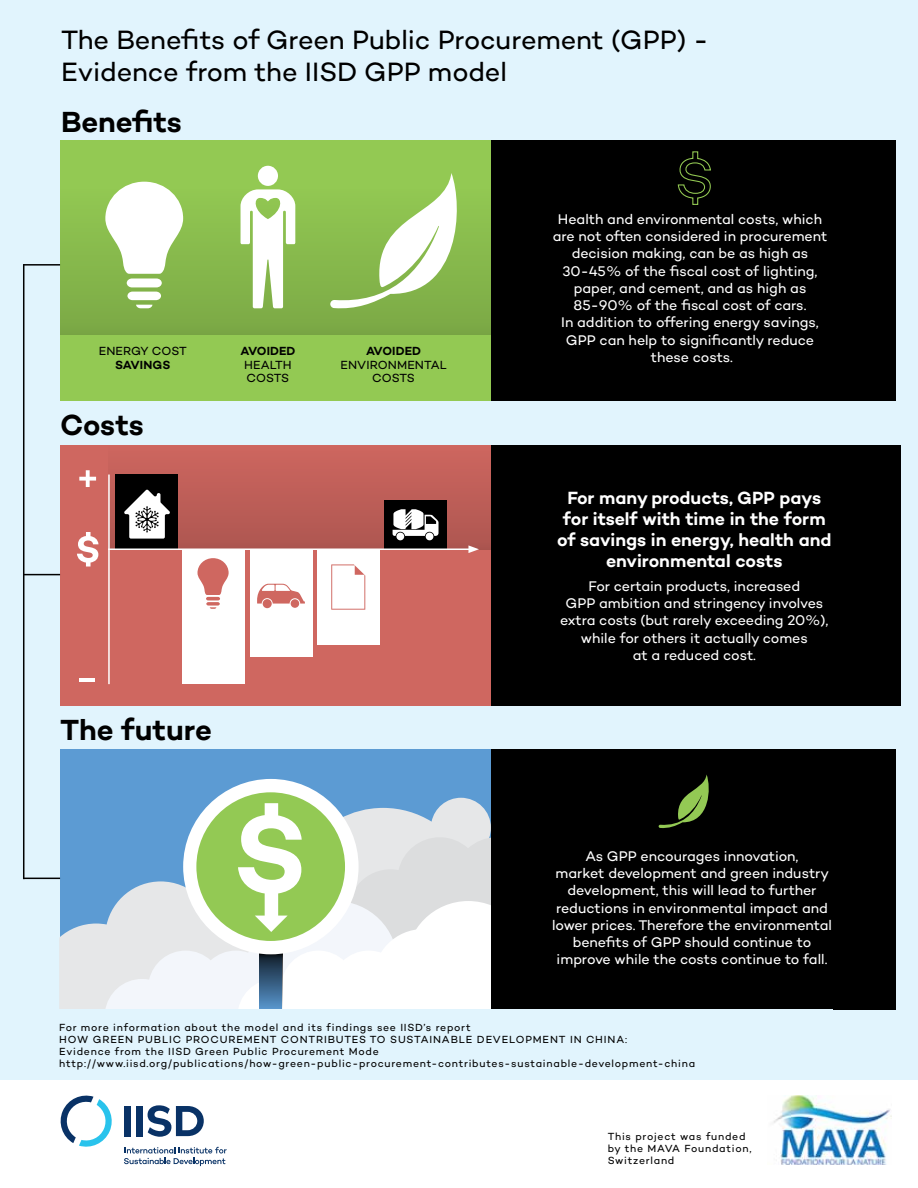
<style>
.page{position:relative;width:918px;height:1188px;background:#fff}
.page>*{position:absolute;margin:0;border:0;box-sizing:border-box;transform-origin:0 0}
.t1{font:600 29.7px "Campton";letter-spacing:-.005em;color:#000}
.t2{font:27px/32.4px "Campton";letter-spacing:-.005em;color:#000}
.t3{font:600 18px/21px "Campton";letter-spacing:-.005em;color:#fff;text-align:center}
.t4{font:14.25px/17.2px "Campton";letter-spacing:-.005em;color:#fff;text-align:center}
.t5{font:12px/13.5px "Campton";letter-spacing:.01em;color:#000}
.t6{font:600 12px "Campton";letter-spacing:.01em;color:#000}
.t7{font:10.5px/12px "Campton";letter-spacing:.07em;color:#000}
</style>
<div class="page">
<div style="left:0;top:0;width:918px;height:1080px;background:#e1f4fd"></div>
<div style="left:60px;top:749px;width:796px;height:261px;background:#5c9bd3"></div>
<svg style="left:59px;top:798px;width:268px;height:212px"></svg>
<svg style="left:398px;top:797px;width:93px;height:138px;fill:#dcddde"></svg>
<div style="left:406px;top:901px;width:124px;height:124px;background:#fff;border-radius:50%"></div>
<div style="left:373px;top:929px;width:100px;height:100px;background:#fff;border-radius:50%"></div>
<div style="left:60px;top:445px;width:796px;height:261px;background:#cf6760"></div>
<div style="left:60px;top:140px;width:796px;height:261px;background:#93c953"></div>
<div style="left:491px;top:140px;width:405px;height:261px;background:#000"></div>
<div style="left:491px;top:445px;width:409px;height:261px;background:#000"></div>
<div style="left:491px;top:749px;width:405px;height:261px;background:#000"></div>
<div style="left:60px;top:188px;width:431px;height:147px;background:linear-gradient(to bottom,#92c852,#7ba845)"></div>
<div style="left:108px;top:445px;width:383px;height:105px;background:linear-gradient(to bottom,#ce665f,#ad5650)"></div>
<svg style="left:77px;top:532px;width:21px;height:35px"></svg>
<hr style="left:108px;top:475px;width:2px;height:209px;background:#fff">
<div style="left:115px;top:475px;width:63px;height:74px;background:#000"></div>
<svg style="left:124px;top:489px;width:46px;height:50px"></svg>
<div style="left:384px;top:500px;width:63px;height:49px;background:#000"></div>
<svg style="left:392px;top:509px;width:47px;height:27px"></svg>
<div style="left:396px;top:533px;width:8px;height:7px;background:#fff;border-radius:50%"></div>
<div style="left:426px;top:533px;width:7px;height:7px;background:#fff;border-radius:50%"></div>
<div style="left:182px;top:549px;width:63px;height:135px;background:#fff"></div>
<div style="left:250px;top:549px;width:62px;height:108px;background:#fff"></div>
<div style="left:317px;top:550px;width:63px;height:94px;background:#fff"></div>
<svg style="left:79px;top:470px;width:17px;height:17px"></svg>
<hr style="left:79px;top:678px;width:16px;height:4px;background:#fff">
<svg style="left:105px;top:182px;width:78px;height:126px"></svg>
<div style="left:258px;top:166px;width:20px;height:20px;background:#fff;border-radius:50%"></div>
<svg style="left:240px;top:189px;width:55px;height:119px"></svg>
<svg style="left:330px;top:173px;width:134px;height:137px"></svg>
<hr style="left:108px;top:549px;width:363px;height:1px;background:#fff">
<svg style="left:468px;top:545px;width:11px;height:8px"></svg>
<svg style="left:206px;top:602px;width:14px;height:4px"></svg>
<svg style="left:210px;top:607px;width:6px;height:2px"></svg>
<svg style="left:197px;top:558px;width:32px;height:37px"></svg>
<hr style="left:206px;top:597px;width:14px;height:3px;background:#cf6760;border-radius:2px">
<svg style="left:257px;top:584px;width:48px;height:24px"></svg>
<svg style="left:331px;top:564px;width:34px;height:46px"></svg>
<div style="left:183px;top:779px;width:176px;height:175px;background:#fff;border-radius:50%"></div>
<div style="left:196px;top:792px;width:149px;height:149px;background:#93c954;border-radius:50%"></div>
<svg style="left:105px;top:803px;width:293px;height:207px"></svg>
<hr style="left:24px;top:264px;width:36px;height:2px;background:#000">
<hr style="left:24px;top:574px;width:36px;height:1px;background:#000">
<hr style="left:24px;top:878px;width:36px;height:1px;background:#000">
<svg style="left:677px;top:151px;width:34px;height:54px"></svg>
<div style="left:59px;top:1010px;width:774px;height:58px;background:#e1f4fd"></div>
<hr style="left:23px;top:264px;width:1px;height:615px;background:#000">
<svg style="left:60px;top:1095px;width:52px;height:52px"></svg>
<svg style="left:124px;top:1147px;width:103px;height:19px"></svg>
<div style="left:125px;top:1106px;width:6px;height:30px;background:#093266"></div>
<div style="left:136px;top:1106px;width:7px;height:30px;background:#093266"></div>
<svg style="left:148px;top:1105px;width:56px;height:32px"></svg>
<img style="left:773px;top:1095px;width:118px;height:70px">
<svg style="left:659px;top:774px;width:50px;height:55px"></svg>
<h2 class="t2" style="left:61px;top:23px;width:649px">The Benefits of Green Public Procurement (GPP) -<br>Evidence from the IISD GPP model</h2>
<h1 class="t1" style="left:61px;top:103px;width:122px">Benefits</h1>
<p class="t5" style="left:99px;top:344px;width:81px">Energy Cost</p>
<p class="t6" style="left:115px;top:357px;width:55px">Savings</p>
<h1 class="t1" style="left:60px;top:406px;width:85px">Costs</h1>
<p class="t6" style="left:240px;top:344px;width:57px">Avoided</p>
<p class="t5" style="left:244px;top:358px;width:40px">Health<br>Costs</p>
<p class="t6" style="left:366px;top:344px;width:57px">Avoided</p>
<p class="t5" style="left:372px;top:358px;width:76px;text-indent:-32px">Envi ronmental costs</p>
<h1 class="t1" style="left:60px;top:711px;width:153px">The future</h1>
<p class="t4" style="left:553px;top:210px;width:276px">Health and environmental costs, which are not often considered in procurement decision making, can be as high as 30-45% of the fiscal cost of lighting, paper, and cement, and as high as 85-90% of the fiscal cost of cars.<br>In addition to offering energy savings, GPP can help to significantly reduce these costs.</p>
<p class="t3" style="left:557px;top:487px;width:276px">For many products, GPP pays for itself with time in the form of savings in energy, health and environmental costs</p>
<p class="t4" style="left:560px;top:577px;width:270px">For certain products, increased<br>GPP ambition and stringency involves extra costs (but rarely exceeding 20%), while for others it actually comes<br>at a reduced cost.</p>
<p class="t4" style="left:552px;top:847px;width:281px">As GPP encourages innovation,<br>market development and green industry development, this will lead to further reductions in environmental impact and lower prices. Therefore the environmental benefits of GPP should continue to improve while the costs continue to fall.</p>
<p class="t7" style="left:59px;top:1022px;width:637px">For more information about the model and its findings see IISD’s report<br>HOW GREEN PUBLIC PROCUREM ENT CONTRIBUTES TO SUSTAINABLE DEVELOPM ENT IN CHINA:<br>Evidence from the IISD Green Public Procurement Mode http://www.iisd.org/publications/how-green-public-procurement-contributes-sustainable-development-china</p>
<p class="t7" style="left:608px;top:1130px;width:139px">This project was funded by the MAVA</p>
<p class="t7" style="left:684px;top:1142px;width:69px">Foundation,</p>
<p class="t7" style="left:608px;top:1154px;width:68px">Switzerland</p>
</div>
